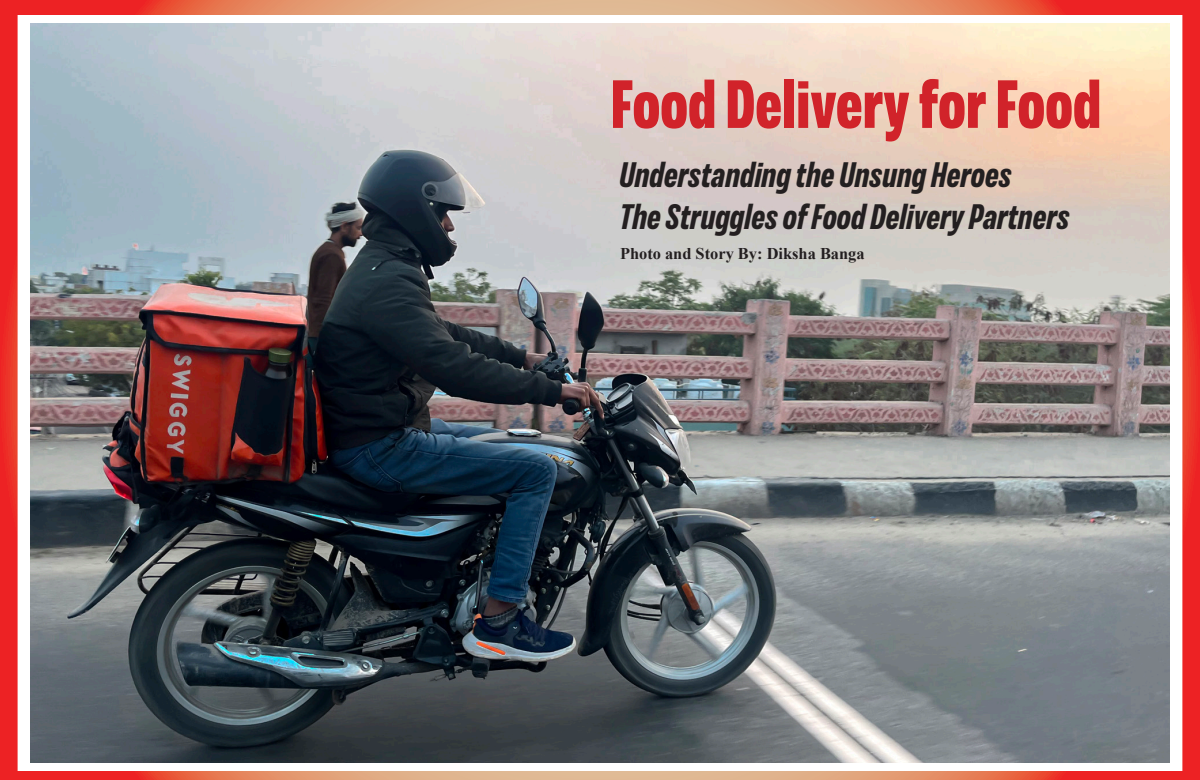
<style>
.page{position:relative;width:1200px;height:780px;background:#fff}
.page>*{position:absolute;margin:0;border:0;box-sizing:border-box;transform-origin:0 0}
.t1{font:800 68px "Variera Demo";color:#d1232a}
.t2{font:italic 700 35.2px "Variera Demo";color:#231f20}
.t3{font:700 16.4px "Times New Roman";color:#231f20}
</style>
<div class="page">
<img style="left:0;top:0;width:1200px;height:780px">
<p class="t1" style="left:611px;top:79px;width:492px">Food Delivery for Food</p>
<p class="t2" style="left:620px;top:162px;width:411px">Understanding the Unsung Heroes:</p>
<p class="t2" style="left:620px;top:204px;width:452px">The Struggles of Food Delivery Partners</p>
<p class="t3" style="left:620px;top:241px;width:246px">Photo and Story By: Diksha Banga</p>
</div>
